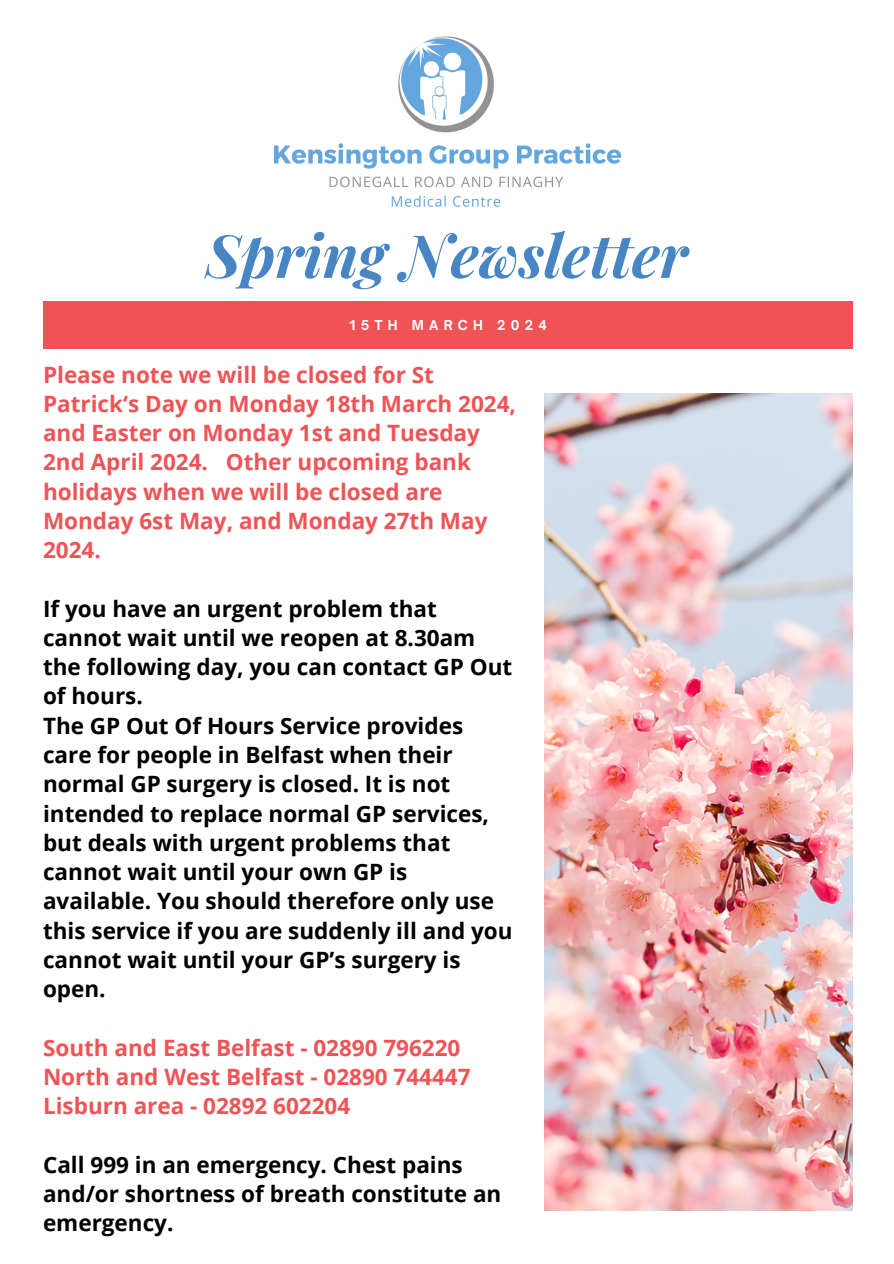
<style>
.page{position:relative;width:894px;height:1264px;background:#fff}
.page>*{position:absolute;margin:0;border:0;box-sizing:border-box;transform-origin:0 0}
.t1{font:italic 700 59.4px "Playfair Display";color:#4786c2}
.t2{font:700 22.5px/29.2px "Open Sans";color:#000}
.t3{font:700 22.5px/29.2px "Open Sans";color:#f05356}
.t4{font:700 13.05px "Open Sauce One";letter-spacing:.4em;color:#fff}
</style>
<div class="page">
<img style="left:544px;top:393px;width:308px;height:817px">
<div style="left:43px;top:302px;width:809px;height:47px;background:#f05356"></div>
<img style="left:274px;top:36px;width:348px;height:171px">
<p class="t1" style="left:206px;top:213px;width:483px">Spring Newsletter</p>
<p class="t4" style="left:349px;top:317px;width:199px">15TH MARCH 2024</p>
<h2 class="t3" style="left:43px;top:359px;width:474px">Please note we will be closed for St<br>Patrick‘s Day on Monday 18th March 2024, and Easter on Monday 1st and Tuesday<br>2nd April 2024. Other upcoming bank holidays when we will be closed are<br>Monday 6st May, and Monday 27th May<br>2024.</h2>
<h2 class="t2" style="left:43px;top:593px;width:471px">If you have an urgent problem that cannot wait until we reopen at 8.30am the following day, you can contact GP Out of hours.<br>The GP Out Of Hours Service provides care for people in Belfast when their normal GP surgery is closed. It is not intended to replace normal GP services, but deals with urgent problems that cannot wait until your own GP is available. You should therefore only use this service if you are suddenly ill and you cannot wait until your GP’s surgery is open.</h2>
<h2 class="t3" style="left:43px;top:1032px;width:429px">South and East Belfast - 02890 796220<br>North and West Belfast - 02890 744447<br>Lisburn area - 02892 602204</h2>
<h2 class="t2" style="left:43px;top:1149px;width:459px">Call 999 in an emergency. Chest pains and/or shortness of breath constitute an emergency.</h2>
</div>
